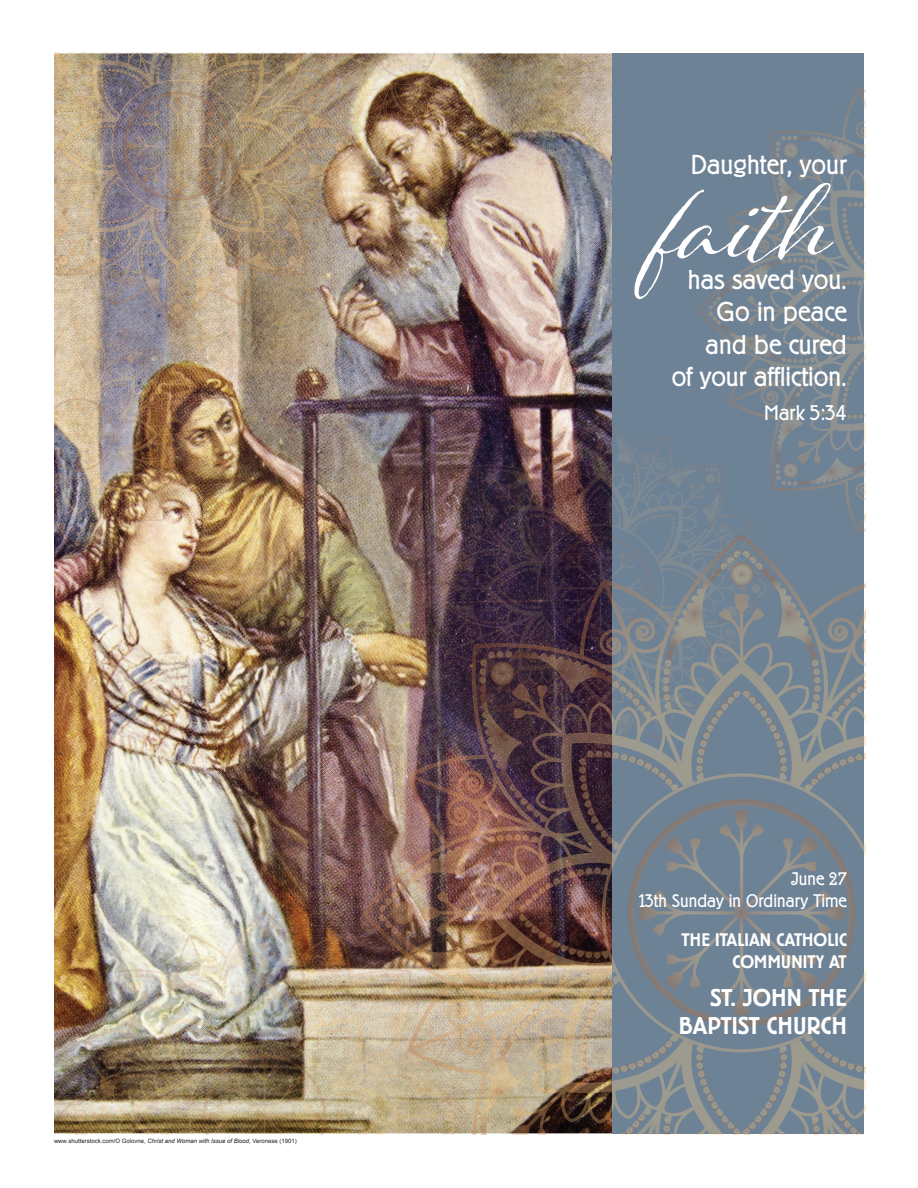
<style>
.page{position:relative;width:918px;height:1188px;background:#fff}
.page>*{position:absolute;margin:0;border:0;box-sizing:border-box;transform-origin:0 0}
.t1{font:300 27px/32.4px "Berliner Grotesk";color:#fff;text-align:right}
.t2{font:500 24px/28.8px "Berliner Grotesk";color:#fff;text-align:right}
.t3{font:300 21px "Berliner Grotesk";color:#fff}
.t4{font:300 18px/21.6px "Berliner Grotesk";color:#fff;text-align:right}
.t5{font:500 18px/21.6px "Berliner Grotesk";color:#fff;text-align:right}
.t6{font:6px "Arial";color:#231f20}
.s1{font-style:italic}
</style>
<div class="page">
<img style="left:54px;top:53px;width:812px;height:1081px">
<svg style="left:634px;top:183px;width:199px;height:116px;background:#8493a1"></svg>
<img style="left:54px;top:52px;width:517px;height:494px">
<p class="t6" style="left:54px;top:1137px;width:244px">www.shutterstock.com/O Golovne, <span class="s1">Christ and Woman with Issue of Blood,</span> Veronese (1901)</p>
<p class="t1" style="left:691px;top:149px;width:158px">Daughter, your</p>
<p class="t1" style="left:672px;top:264px;width:177px">has saved you.<br>Go in peace and be cured<br>of your affliction.</p>
<p class="t3" style="left:764px;top:401px;width:84px">Mark 5:34</p>
<p class="t4" style="left:639px;top:868px;width:209px">June 27<br>13th Sunday in Ordinary Time</p>
<p class="t5" style="left:681px;top:930px;width:167px">THE ITALIAN CATHOLIC<br>COMMUNITY AT</p>
<p class="t2" style="left:679px;top:984px;width:170px">ST. JOHN THE<br>BAPTIST CHURCH</p>
</div>
